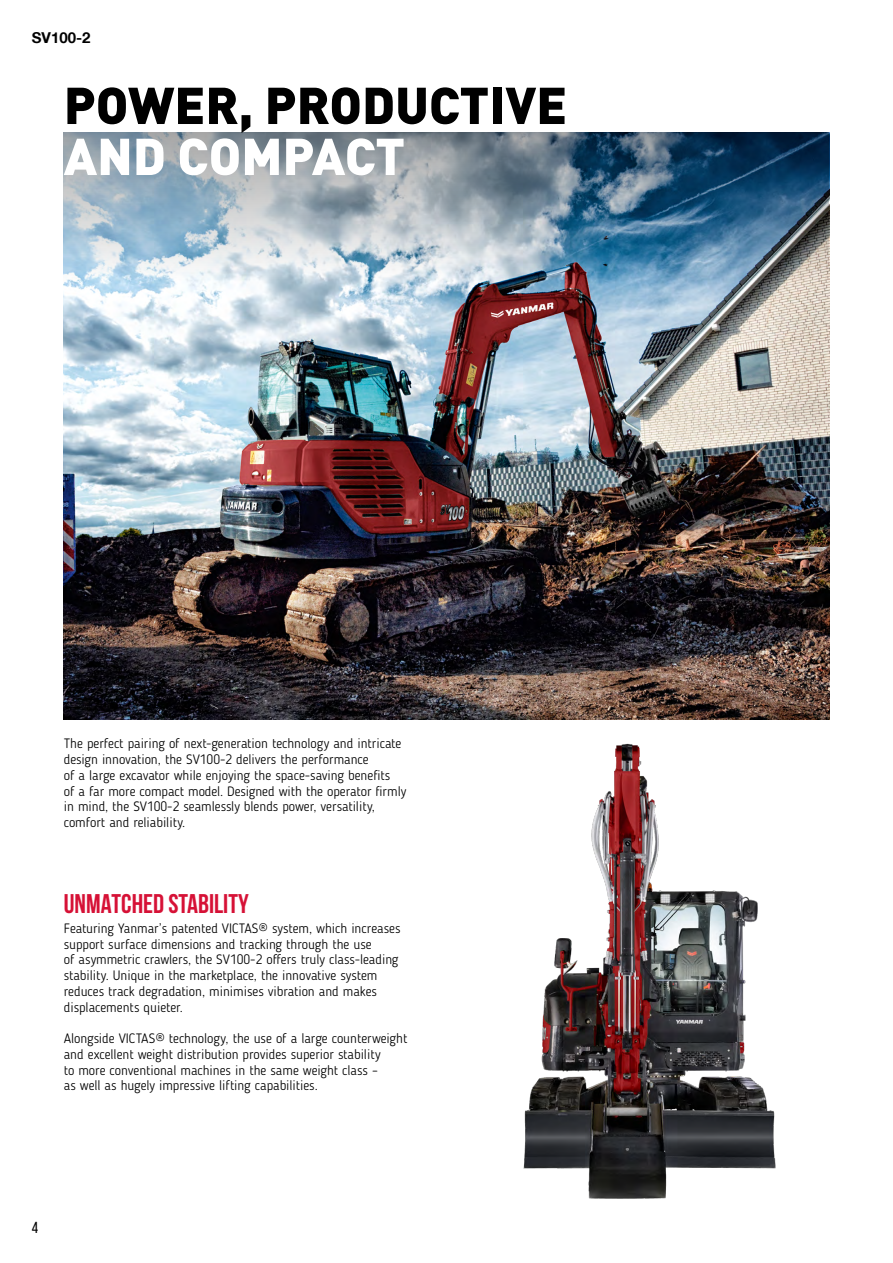
<style>
.page{position:relative;width:893px;height:1263px;background:#fff}
.page>*{position:absolute;margin:0;border:0;box-sizing:border-box;transform-origin:0 0}
.t1{font:900 51px "DINOT";color:#000}
.t2{font:900 51px "DINOT";color:#fff}
.t3{font:700 27px "Bebas Neue";color:#d61136}
.t4{font:15.9px "Bebas Neue";color:#000}
.t5{font:700 15px "Helvetica Neue LT Com";color:#000}
.t6{font:300 13.5px/15.8px "Blogger Sans";color:#000}
</style>
<div class="page">
<img style="left:523px;top:743px;width:253px;height:456px">
<img style="left:64px;top:281px;width:765px;height:439px">
<img style="left:64px;top:133px;width:765px;height:148px">
<p class="t5" style="left:32px;top:28px;width:60px">SV100-2</p>
<h1 class="t1" style="left:64px;top:71px;width:505px">POWER, PRODUCTIVE</h1>
<h1 class="t2" style="left:64px;top:122px;width:343px">AND COMPACT</h1>
<p class="t6" style="left:64px;top:736px;width:344px">The perfect pairing of next-generation technology and intricate design innovation, the SV100-2 delivers the performance<br>of a large excavator while enjoying the space-saving benefits<br>of a far more compact model. Designed with the operator firmly in mind, the SV100-2 seamlessly blends power, versatility, comfort and reliability.</p>
<h2 class="t3" style="left:64px;top:889px;width:186px">UNMATCHED STABILITY</h2>
<p class="t6" style="left:64px;top:920px;width:338px">Featuring Yanmar’s patented VICTAS® system, which increases support surface dimensions and tracking through the use<br>of asymmetric crawlers, the SV100-2 offers truly class-leading stability. Unique in the marketplace, the innovative system reduces track degradation, minimises vibration and makes displacements quieter.</p>
<p class="t6" style="left:64px;top:1031px;width:345px">Alongside VICTAS® technology, the use of a large counterweight and excellent weight distribution provides superior stability<br>to more conventional machines in the same weight class –<br>as well as hugely impressive lifting capabilities.</p>
<p class="t4" style="left:32px;top:1219px;width:8px">4</p>
</div>
